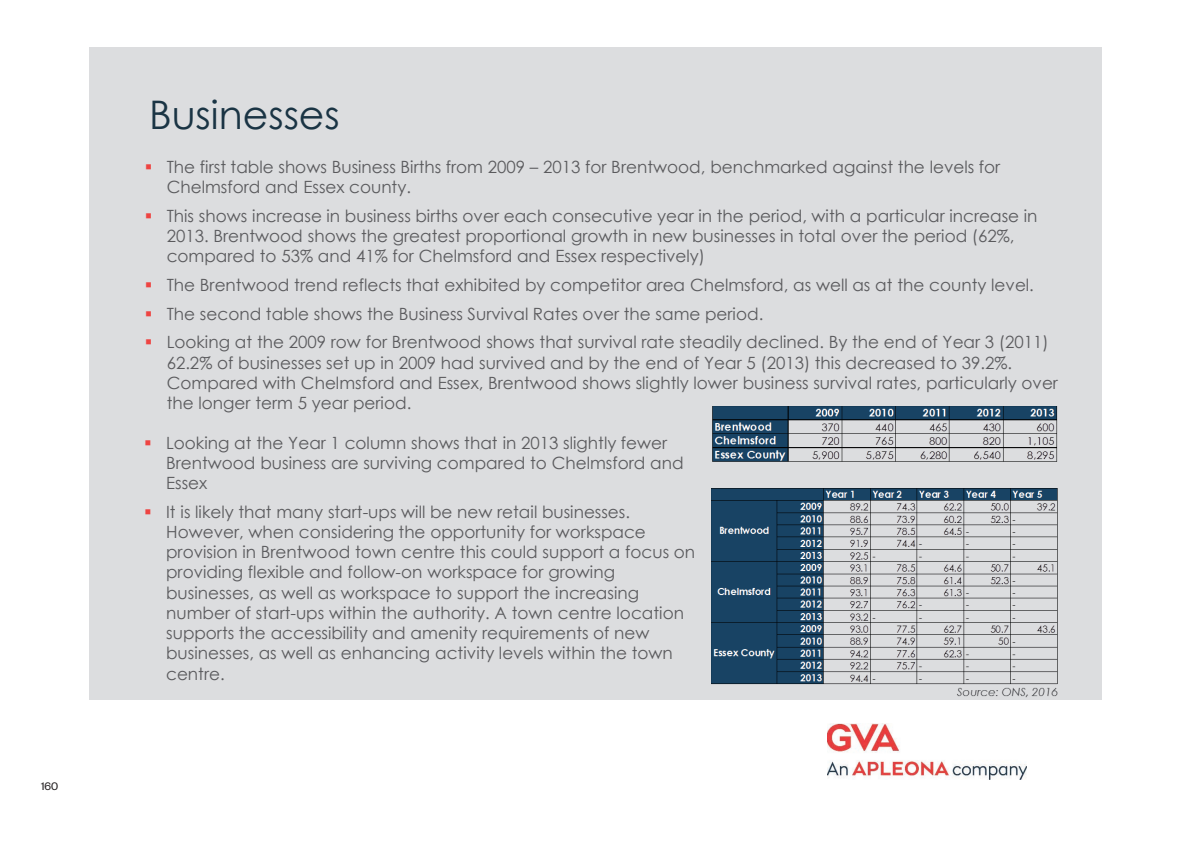
<style>
.page{position:relative;width:1191px;height:842px;background:#fff}
.page>*{position:absolute;margin:0;border:0;box-sizing:border-box;transform-origin:0 0}
.t1{font:39.4px "Century Gothic";color:#1a3444}
.t2{font:16.9px/20.2px "Century Gothic";color:#5a5a5d}
.t3{font:12px "Founders Grotesk";color:#231f20}
.s1{color:#ee4442}
</style>
<div class="page">
<div style="left:89px;top:47px;width:1012px;height:653px;background:#dcdddf"></div>
<img style="left:827px;top:724px;width:199px;height:55px">
<img style="left:711px;top:406px;width:347px;height:292px">
<p class="t3" style="left:41px;top:778px;width:19px">160</p>
<h1 class="t1" style="left:149px;top:87px;width:192px">Businesses</h1>
<p class="t2" style="left:167px;top:157px;width:835px;text-indent:-22px"><span class="s1">▪</span> The first table shows Business Births from 2009 – 2013 for Brentwood, benchmarked against the levels for<br>Chelmsford and Essex county.</p>
<p class="t2" style="left:167px;top:205px;width:872px;text-indent:-22px"><span class="s1">▪</span> This shows increase in business births over each consecutive year in the period, with a particular increase in<br>2013. Brentwood shows the greatest proportional growth in new businesses in total over the period (62%, compared to 53% and 41% for Chelmsford and Essex respectively)</p>
<p class="t2" style="left:145px;top:275px;width:890px"><span class="s1">▪</span> The Brentwood trend reflects that exhibited by competitor area Chelmsford, as well as at the county level.</p>
<p class="t2" style="left:145px;top:303px;width:620px"><span class="s1">▪</span> The second table shows the Business Survival Rates over the same period.</p>
<p class="t2" style="left:167px;top:332px;width:893px;text-indent:-22px"><span class="s1">▪</span> Looking at the 2009 row for Brentwood shows that survival rate steadily declined. By the end of Year 3 (2011)<br>62.2% of businesses set up in 2009 had survived and by the end of Year 5 (2013) this decreased to 39.2%.<br>Compared with Chelmsford and Essex, Brentwood shows slightly lower business survival rates, particularly over the longer term 5 year period.</p>
<p class="t2" style="left:166px;top:432px;width:519px;text-indent:-22px"><span class="s1">▪</span> Looking at the Year 1 column shows that in 2013 slightly fewer<br>Brentwood business are surviving compared to Chelmsford and<br>Essex</p>
<p class="t2" style="left:166px;top:501px;width:530px;text-indent:-22px"><span class="s1">▪</span> It is likely that many start-ups will be new retail businesses.<br>However, when considering the opportunity for workspace provision in Brentwood town centre this could support a focus on providing flexible and follow-on workspace for growing businesses, as well as workspace to support the increasing number of start-ups within the authority. A town centre location supports the accessibility and amenity requirements of new businesses, as well as enhancing activity levels within the town centre.</p>
</div>
